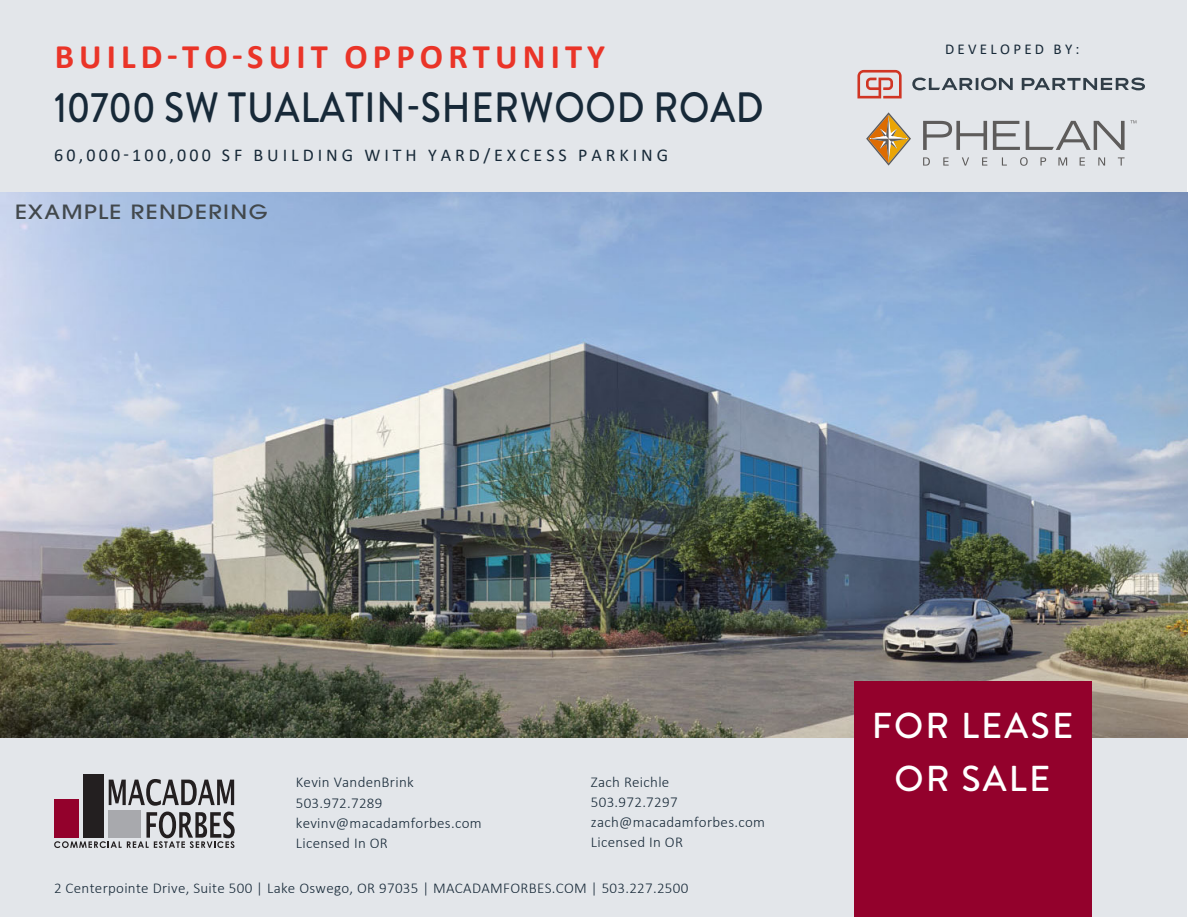
<style>
.page{position:relative;width:1188px;height:918px;background:#fff}
.page>*{position:absolute;margin:0;border:0;box-sizing:border-box;transform-origin:0 0}
.Cover_Page_Title_V2{font:500 42.3px "Brandon Grotesque";letter-spacing:.02em;color:#172938;scale:.88 1}
.Cover_Page_Subtitle{font:500 36px "Brandon Grotesque";letter-spacing:.06em;color:#fff}
.For_Lease_Title{font:700 34.5px "Calibri";letter-spacing:.15em;color:#ea3428}
.Building_Name{font:500 19.5px "ITC Avant Garde Pro";letter-spacing:.06em;color:#42484c;scale:1.17 1}
.Sub-heading{font:18px "Calibri";letter-spacing:.22em;color:#172938}
.Broker_Info{font:300 15px "Calibri";letter-spacing:.02em;color:#172938}
.Sub-heading-2{font:15px "Calibri";letter-spacing:.22em;color:#172938}
</style>
<div class="page">
<div style="left:1px;top:1px;width:1186px;height:916px;background:#e3e6ea"></div>
<img style="left:0;top:193px;width:1188px;height:544px">
<svg style="left:109px;top:779px;width:125px;height:27px"></svg>
<div style="left:54px;top:799px;width:25px;height:39px;background:#93012c"></div>
<div style="left:108px;top:810px;width:33px;height:28px;background:#a8a9ad"></div>
<div style="left:83px;top:774px;width:21px;height:64px;background:#231f20"></div>
<svg style="left:54px;top:812px;width:181px;height:36px"></svg>
<svg style="left:857px;top:70px;width:45px;height:28px"></svg>
<svg style="left:1022px;top:78px;width:123px;height:12px"></svg>
<svg style="left:912px;top:78px;width:101px;height:12px"></svg>
<svg style="left:866px;top:112px;width:45px;height:54px"></svg>
<svg style="left:923px;top:121px;width:64px;height:29px"></svg>
<svg style="left:993px;top:121px;width:27px;height:29px"></svg>
<svg style="left:923px;top:157px;width:7px;height:9px"></svg>
<svg style="left:943px;top:157px;width:6px;height:9px"></svg>
<svg style="left:962px;top:157px;width:7px;height:9px"></svg>
<svg style="left:982px;top:157px;width:5px;height:9px"></svg>
<svg style="left:1002px;top:157px;width:5px;height:9px"></svg>
<svg style="left:1020px;top:157px;width:8px;height:9px"></svg>
<svg style="left:1040px;top:157px;width:6px;height:9px"></svg>
<svg style="left:1058px;top:157px;width:9px;height:9px"></svg>
<svg style="left:1080px;top:157px;width:5px;height:9px"></svg>
<svg style="left:1098px;top:157px;width:7px;height:9px"></svg>
<svg style="left:1118px;top:157px;width:7px;height:9px"></svg>
<svg style="left:1026px;top:120px;width:110px;height:30px"></svg>
<div style="left:854px;top:681px;width:237px;height:235px;background:#93012c"></div>
<p class="For_Lease_Title" style="left:55px;top:32px;width:552px">BUILD-TO-SUIT OPPORTUNITY</p>
<p class="Cover_Page_Title_V2" style="left:54px;top:78px;width:808px">10700 SW TUALATIN-SHERWOOD ROAD</p>
<p class="Sub-heading" style="left:54px;top:143px;width:616px">60,000-100,000 SF BUILDING WITH YARD/EXCESS PARKING</p>
<p class="Building_Name" style="left:15px;top:199px;width:217px">EXAMPLE RENDERING</p>
<p class="Sub-heading-2" style="left:945px;top:39px;width:136px">DEVELOPED BY:</p>
<p class="Broker_Info" style="left:591px;top:772px;width:80px">Zach Reichle</p>
<p class="Broker_Info" style="left:591px;top:792px;width:88px">503.972.7297</p>
<p class="Broker_Info" style="left:591px;top:813px;width:176px">zach@macadamforbes.com</p>
<p class="Broker_Info" style="left:591px;top:833px;width:94px">Licensed In OR</p>
<p class="Broker_Info" style="left:296px;top:773px;width:119px">Kevin VandenBrink</p>
<p class="Broker_Info" style="left:296px;top:793px;width:88px">503.972.7289</p>
<p class="Broker_Info" style="left:296px;top:814px;width:187px">kevinv@macadamforbes.com</p>
<p class="Broker_Info" style="left:296px;top:834px;width:94px">Licensed In OR</p>
<p class="Broker_Info" style="left:54px;top:879px;width:636px">2 Centerpointe Drive, Suite 500 | Lake Oswego, OR 97035 | MACADAMFORBES.COM | 503.227.2500</p>
<p class="Cover_Page_Subtitle" style="left:872px;top:701px;width:203px">FOR LEASE</p>
<p class="Cover_Page_Subtitle" style="left:895px;top:754px;width:157px">OR SALE</p>
</div>
